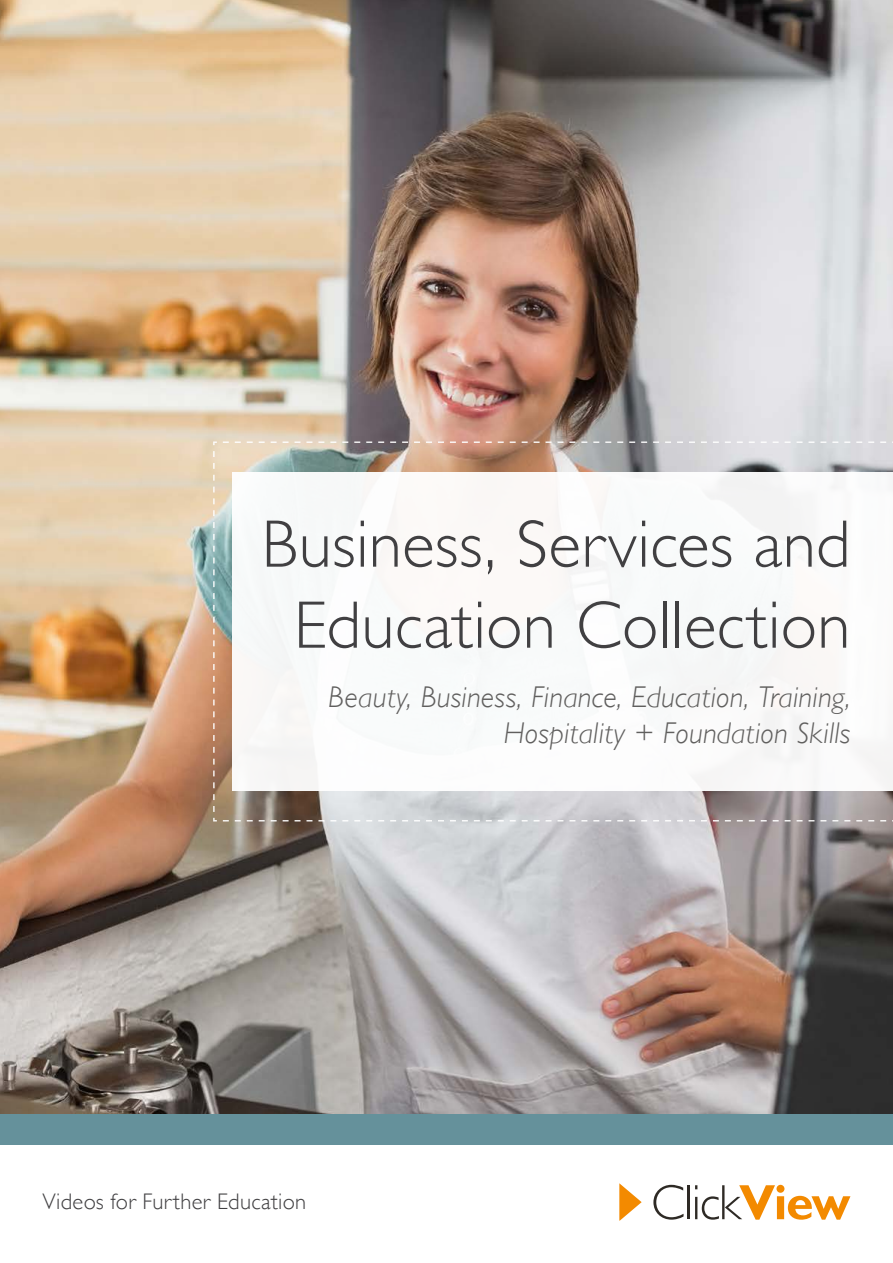
<style>
.page{position:relative;width:893px;height:1263px;background:#fff}
.page>*{position:absolute;margin:0;border:0;box-sizing:border-box;transform-origin:0 0}
.t1{font:300 67.5px/81px "Gill Sans";letter-spacing:.005em;color:#414042;text-align:center}
.t2{font:italic 300 30px/36px "Gill Sans";letter-spacing:.005em;color:#605f5e;text-align:right}
.t3{font:300 22.5px "Gill Sans";letter-spacing:.015em;color:#414042}
</style>
<div class="page">
<img style="left:0;top:0;width:893px;height:1114px">
<svg style="left:619px;top:1183px;width:23px;height:37px"></svg>
<svg style="left:653px;top:1185px;width:30px;height:35px"></svg>
<hr style="left:687px;top:1185px;width:2px;height:34px;background:#2e2a25">
<svg style="left:695px;top:1185px;width:155px;height:35px"></svg>
<img style="left:212px;top:441px;width:681px;height:381px">
<div style="left:232px;top:472px;width:661px;height:319px;background:#fff"></div>
<div style="left:0;top:1114px;width:893px;height:30px;background:#65919b"></div>
<h1 class="t1" style="left:261px;top:501px;width:590px">Business, Services and<br>Education Collection</h1>
<p class="t2" style="left:328px;top:679px;width:524px">Beauty, Business, Finance, Education, Training,<br>Hospitality + Foundation Skills</p>
<p class="t3" style="left:43px;top:1183px;width:265px">Videos for Further Education</p>
</div>
